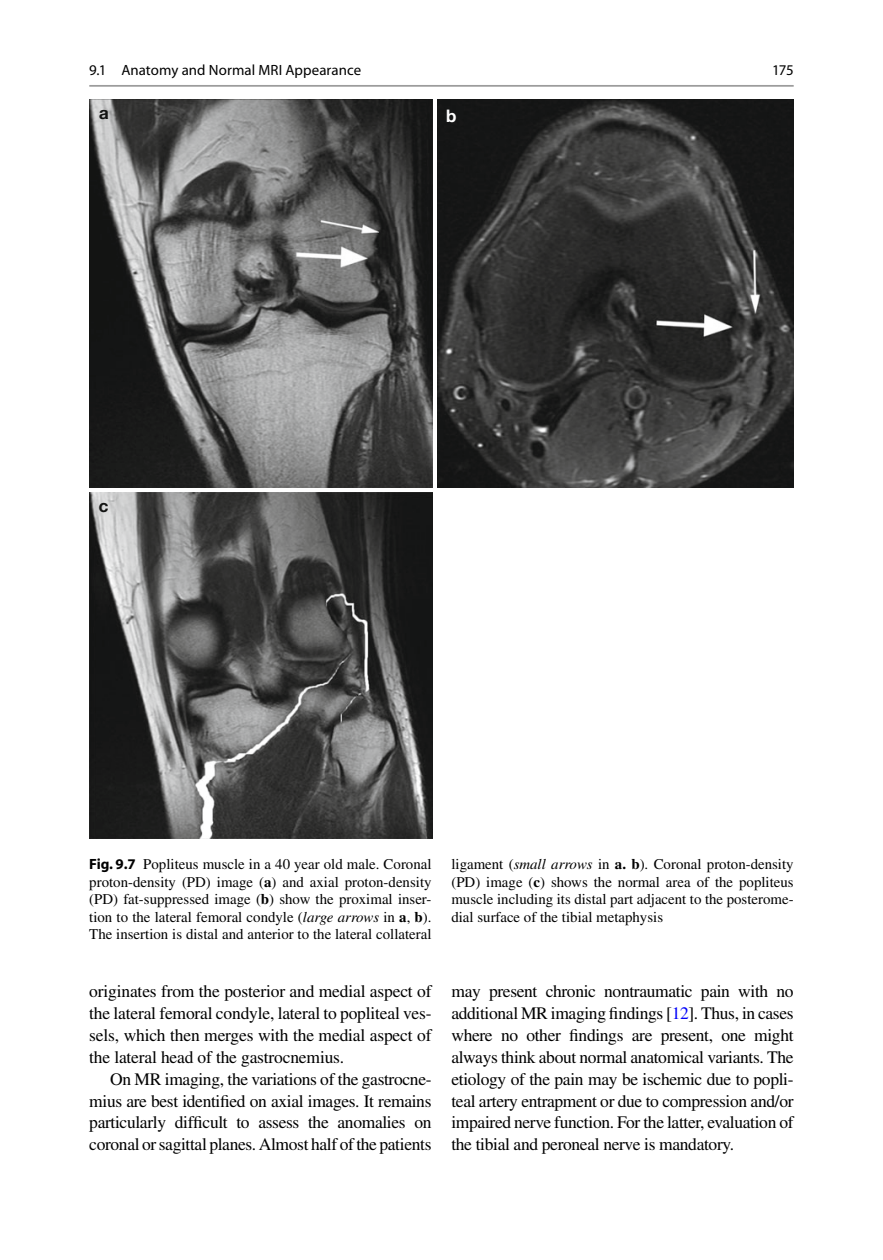
<style>
.page{position:relative;width:883px;height:1260px;background:#fff}
.page>*{position:absolute;margin:0;border:0;box-sizing:border-box;transform-origin:0 0}
.t1{font:17.5px/21.9px "Rbpjbv Times";letter-spacing:-.02em;color:#000;text-align:justify}
.t2{font:700 17.5px "Cjrrwl Helvetica";color:#131413}
.t3{font:700 17.5px "Cjrrwl Helvetica";color:#fff}
.t4{font:14.88px/17.5px "Rbpjbv Times";color:#000;text-align:justify}
.t5{font:14.88px "Yknmlh Myriad";letter-spacing:.005em;color:#000}
.s1{font-family:"Hjqyhb Myriad";font-weight:700}
.s2{font-family:"Llylpv Times";font-weight:700}
.s3{font-family:"Chlmsj Times";font-style:italic}
.s4{color:#0000fa}
</style>
<div class="page">
<img style="left:89px;top:100px;width:343px;height:388px">
<img style="left:437px;top:100px;width:357px;height:388px">
<img style="left:89px;top:492px;width:343px;height:346px">
<hr style="left:89px;top:85px;width:705px;height:2px;background:#9c9c9c">
<p class="t5" style="left:89px;top:64px;width:274px">9.1 Anatomy and Normal MRI Appearance</p>
<p class="t2" style="left:99px;top:103px;width:11px">a</p>
<p class="t3" style="left:446px;top:106px;width:12px">b</p>
<p class="t2" style="left:99px;top:495px;width:11px">c</p>
<p class="t5" style="left:772px;top:64px;width:23px">175</p>
<p class="t4" style="left:89px;top:857px;width:344px"><span class="s1">Fig. 9.7</span> Popliteus muscle in a 40 year old male. Coronal proton-density (PD) image ( <span class="s2">a</span> ) and axial proton-density (PD) fat-suppressed image ( <span class="s2">b</span> ) show the proximal inser&shy;tion to the lateral femoral condyle ( <span class="s3">large arrows</span> in <span class="s2">a</span> , <span class="s2">b</span> ).<br>The insertion is distal and anterior to the lateral collateral</p>
<p class="t4" style="left:451px;top:857px;width:344px">ligament ( <span class="s3">small arrows</span> in <span class="s2">a. b</span> ). Coronal proton-density (PD) image ( <span class="s2">c</span> ) shows the normal area of the popliteus muscle including its distal part adjacent to the posterome&shy;dial surface of the tibial metaphysis</p>
<p class="t1" style="left:89px;top:982px;width:344px">originates from the posterior and medial aspect of the lateral femoral condyle, lateral to popliteal ves&shy;sels, which then merges with the medial aspect of the lateral head of the gastrocnemius.</p>
<p class="t1" style="left:89px;top:1070px;width:344px;text-indent:21px">On MR imaging, the variations of the gastrocne&shy;mius are best identified on axial images. It remains particularly difficult to assess the anomalies on coronal or sagittal planes. Almost half of the patients</p>
<p class="t1" style="left:451px;top:982px;width:344px">may present chronic nontraumatic pain with no additional MR imaging findings [ <span class="s4">12</span> ]. Thus, in cases where no other findings are present, one might always think about normal anatomical variants. The etiology of the pain may be ischemic due to popli&shy;teal artery entrapment or due to compression and/or impaired nerve function. For the latter, evaluation of the tibial and peroneal nerve is mandatory.</p>
</div>
